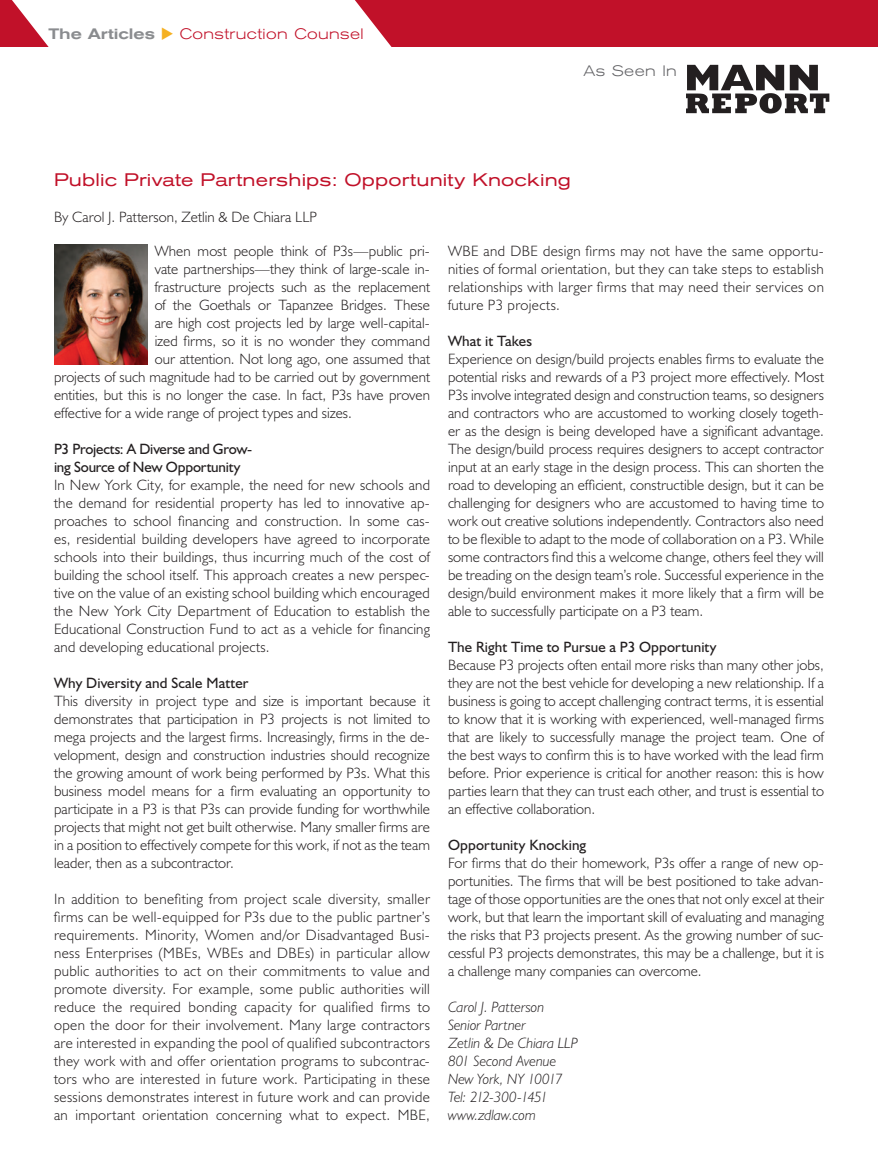
<style>
.page{position:relative;width:878px;height:1175px;background:#fff}
.page>*{position:absolute;margin:0;border:0;box-sizing:border-box;transform-origin:0 0}
.Article_Title__MR_Co{font:expanded 18px "Akzidenz Grotesk BE";letter-spacing:.01em;color:#c11129}
.Body_Copy__MR_Comm{font:300 15px/18px "Humanist 521 BT";letter-spacing:.005em;color:#231f20;text-align:justify}
.Body_Copy__MR_Comm-2{font:15px "Humanist 521 BT";letter-spacing:.005em;color:#231f20}
.Body_Copy__MR_Comm-3{font:italic 300 15px "Humanist 521 BT";color:#231f20}
.Body_Copy__MR_Comm-4{font:15px/18px "Humanist 521 BT";letter-spacing:-.015em;color:#231f20}
.t1{font:300 expanded 15px "Akzidenz Grotesk BE";letter-spacing:.03em;color:#c11129}
.Body_Copy__MR_Comm-5{font:italic 300 15px "Humanist 521 BT";letter-spacing:-.055em;color:#231f20}
.t2{font:300 expanded 15px "Akzidenz Grotesk BE";letter-spacing:.03em;color:#636366}
.s1{font-weight:500;color:#8a8c8f}
.s2{color:#f5b021}
</style>
<div class="page">
<img style="left:54px;top:245px;width:94px;height:120px">
<div style="left:355px;top:0;width:523px;height:47px;background:#c11129"></div>
<svg style="left:0;top:0;width:49px;height:47px"></svg>
<svg style="left:686px;top:65px;width:143px;height:48px"></svg>
<p class="t1" style="left:49px;top:25px;width:316px"><span class="s1">The Articles</span> <span class="s2">◆</span> Construction Counsel</p>
<p class="t2" style="left:583px;top:62px;width:95px">As Seen In</p>
<p class="Article_Title__MR_Co" style="left:54px;top:169px;width:518px">Public Private Partnerships: Opportunity Knocking</p>
<p class="Body_Copy__MR_Comm" style="left:54px;top:208px;width:264px">By Carol J. Patterson, Zetlin &amp; De Chiara LLP</p>
<p class="Body_Copy__MR_Comm" style="left:155px;top:242px;width:277px">When most people think of P3s—public pri-</p>
<p class="Body_Copy__MR_Comm" style="left:155px;top:260px;width:277px">vate partnerships—they think of large-scale in-</p>
<p class="Body_Copy__MR_Comm" style="left:155px;top:278px;width:277px">frastructure projects such as the replacement</p>
<p class="Body_Copy__MR_Comm" style="left:155px;top:296px;width:277px">of the Goethals or Tapanzee Bridges. These</p>
<p class="Body_Copy__MR_Comm" style="left:155px;top:314px;width:277px">are high cost projects led by large well-capital-</p>
<p class="Body_Copy__MR_Comm" style="left:155px;top:332px;width:277px">ized firms, so it is no wonder they command</p>
<p class="Body_Copy__MR_Comm" style="left:155px;top:350px;width:277px">our attention. Not long ago, one assumed that</p>
<p class="Body_Copy__MR_Comm" style="left:54px;top:368px;width:377px">projects of such magnitude had to be carried out by government</p>
<p class="Body_Copy__MR_Comm" style="left:54px;top:386px;width:377px">entities, but this is no longer the case. In fact, P3s have proven</p>
<p class="Body_Copy__MR_Comm" style="left:54px;top:404px;width:299px">effective for a wide range of project types and sizes.</p>
<p class="Body_Copy__MR_Comm-4" style="left:54px;top:440px;width:200px">P3 Projects: A Diverse and Grow&shy;ing Source of New Opportunity</p>
<p class="Body_Copy__MR_Comm" style="left:54px;top:476px;width:377px">In New York City, for example, the need for new schools and the demand for residential property has led to innovative ap&shy;proaches to school financing and construction. In some cas&shy;es, residential building developers have agreed to incorporate schools into their buildings, thus incurring much of the cost of building the school itself. This approach creates a new perspec&shy;tive on the value of an existing school building which encouraged the New York City Department of Education to establish the Educational Construction Fund to act as a vehicle for financing and developing educational projects.</p>
<p class="Body_Copy__MR_Comm-2" style="left:54px;top:674px;width:196px">Why Diversity and Scale Matter</p>
<p class="Body_Copy__MR_Comm" style="left:54px;top:692px;width:377px">This diversity in project type and size is important because it demonstrates that participation in P3 projects is not limited to mega projects and the largest firms. Increasingly, firms in the de&shy;velopment, design and construction industries should recognize the growing amount of work being performed by P3s. What this business model means for a firm evaluating an opportunity to participate in a P3 is that P3s can provide funding for worthwhile projects that might not get built otherwise. Many smaller firms are in a position to effectively compete for this work, if not as the team leader, then as a subcontractor.</p>
<p class="Body_Copy__MR_Comm" style="left:54px;top:890px;width:377px">In addition to benefiting from project scale diversity, smaller firms can be well-equipped for P3s due to the public partner’s requirements. Minority, Women and/or Disadvantaged Busi&shy;ness Enterprises (MBEs, WBEs and DBEs) in particular allow public authorities to act on their commitments to value and promote diversity. For example, some public authorities will reduce the required bonding capacity for qualified firms to open the door for their involvement. Many large contractors are interested in expanding the pool of qualified subcontractors they work with and offer orientation programs to subcontrac&shy;tors who are interested in future work. Participating in these sessions demonstrates interest in future work and can provide an important orientation concerning what to expect. MBE,</p>
<p class="Body_Copy__MR_Comm" style="left:448px;top:242px;width:377px">WBE and DBE design firms may not have the same opportu&shy;nities of formal orientation, but they can take steps to establish relationships with larger firms that may need their services on future P3 projects.</p>
<p class="Body_Copy__MR_Comm-2" style="left:448px;top:332px;width:86px">What it Takes</p>
<p class="Body_Copy__MR_Comm" style="left:448px;top:350px;width:377px">Experience on design/build projects enables firms to evaluate the potential risks and rewards of a P3 project more effectively. Most P3s involve integrated design and construction teams, so designers and contractors who are accustomed to working closely togeth&shy;er as the design is being developed have a significant advantage.<br>The design/build process requires designers to accept contractor input at an early stage in the design process. This can shorten the road to developing an efficient, constructible design, but it can be challenging for designers who are accustomed to having time to work out creative solutions independently. Contractors also need to be flexible to adapt to the mode of collaboration on a P3. While some contractors find this a welcome change, others feel they will be treading on the design team’s role. Successful experience in the design/build environment makes it more likely that a firm will be able to successfully participate on a P3 team.</p>
<p class="Body_Copy__MR_Comm-2" style="left:448px;top:638px;width:270px">The Right Time to Pursue a P3 Opportunity</p>
<p class="Body_Copy__MR_Comm" style="left:448px;top:656px;width:377px">Because P3 projects often entail more risks than many other jobs, they are not the best vehicle for developing a new relationship. If a business is going to accept challenging contract terms, it is essential to know that it is working with experienced, well-managed firms that are likely to successfully manage the project team. One of the best ways to confirm this is to have worked with the lead firm before. Prior experience is critical for another reason: this is how parties learn that they can trust each other, and trust is essential to an effective collaboration.</p>
<p class="Body_Copy__MR_Comm-2" style="left:448px;top:836px;width:140px">Opportunity Knocking</p>
<p class="Body_Copy__MR_Comm" style="left:448px;top:854px;width:377px">For firms that do their homework, P3s offer a range of new op&shy;portunities. The firms that will be best positioned to take advan&shy;tage of those opportunities are the ones that not only excel at their work, but that learn the important skill of evaluating and managing the risks that P3 projects present. As the growing number of suc&shy;cessful P3 projects demonstrates, this may be a challenge, but it is a challenge many companies can overcome.</p>
<p class="Body_Copy__MR_Comm-3" style="left:448px;top:998px;width:98px">Carol J. Patterson</p>
<p class="Body_Copy__MR_Comm-3" style="left:448px;top:1016px;width:79px">Senior Partner</p>
<p class="Body_Copy__MR_Comm-3" style="left:448px;top:1034px;width:131px">Zetlin &amp; De Chiara LLP</p>
<p class="Body_Copy__MR_Comm-3" style="left:448px;top:1052px;width:110px">801 Second Avenue</p>
<p class="Body_Copy__MR_Comm-3" style="left:448px;top:1070px;width:116px">New York, NY 10017</p>
<p class="Body_Copy__MR_Comm-5" style="left:448px;top:1088px;width:101px">Tel: 212-300-1451</p>
<p class="Body_Copy__MR_Comm-3" style="left:448px;top:1106px;width:89px">www.zdlaw.com</p>
</div>
